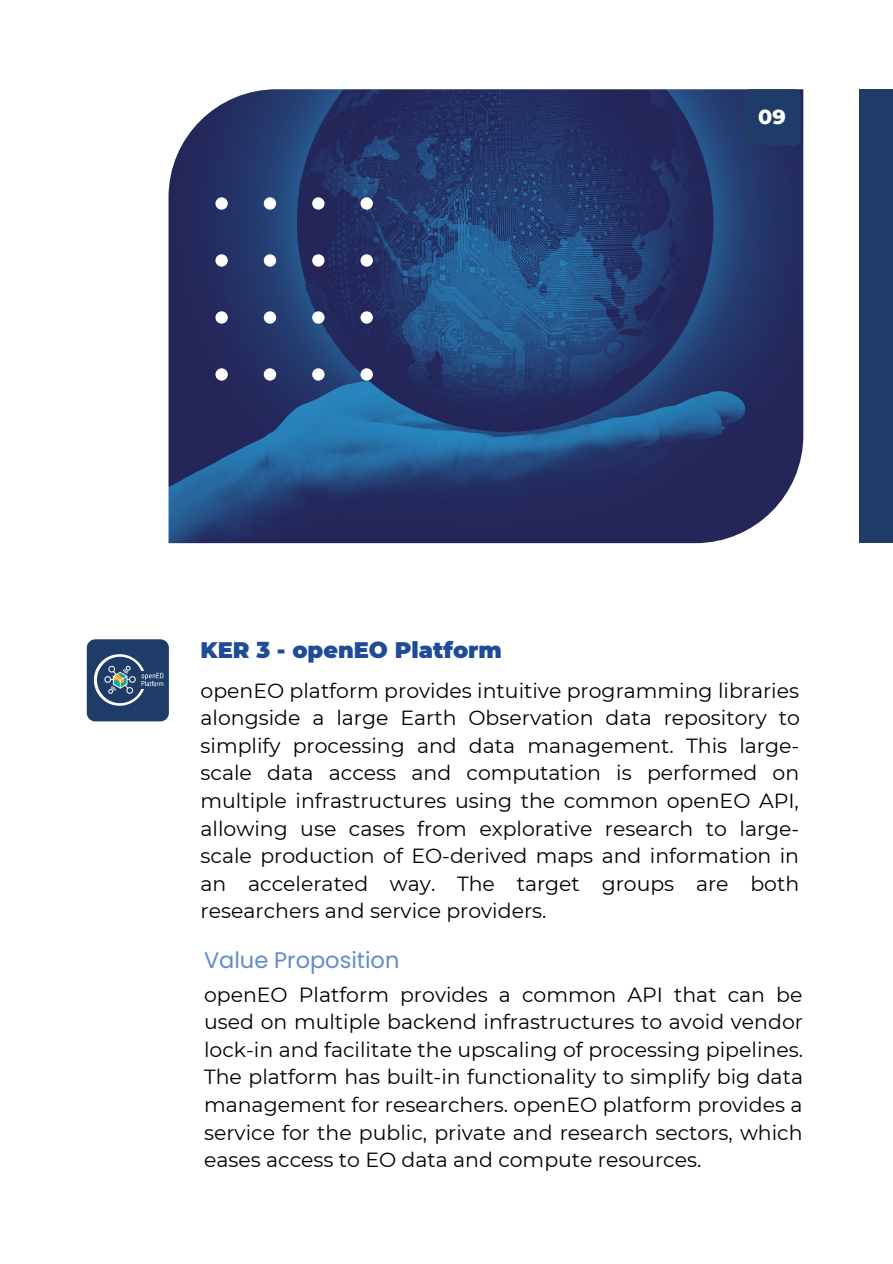
<style>
.page{position:relative;width:893px;height:1264px;background:#fff}
.page>*{position:absolute;margin:0;border:0;box-sizing:border-box;transform-origin:0 0}
.t1{font:900 22.5px "Montserrat";color:#1f4b98}
.t2{font:22.5px "Poppins";color:#618cc9}
.t3{font:800 20.7px "Montserrat";color:#fff}
.t4{font:20.4px/27.6px "Montserrat";color:#000;text-align:justify}
</style>
<div class="page">
<svg style="left:87px;top:639px;width:82px;height:82px;background:#27436e"></svg>
<img style="left:168px;top:89px;width:635px;height:454px">
<div style="left:744px;top:89px;width:56px;height:56px;background:#1f3c69"></div>
<img style="left:90px;top:651px;width:78px;height:54px">
<div style="left:859px;top:89px;width:33px;height:454px;background:#1f3c69"></div>
<svg style="left:215px;top:197px;width:158px;height:183px;background:#324171"></svg>
<p class="t1" style="left:200px;top:636px;width:303px">KER 3 - openEO Platform</p>
<p class="t3" style="left:758px;top:104px;width:29px">09</p>
<p class="t4" style="left:200px;top:676px;width:600px">openEO platform provides intuitive programming libraries alongside a large Earth Observation data repository to simplify processing and data management. This large&shy;scale data access and computation is performed on multiple infrastructures using the common openEO API, allowing use cases from explorative research to large&shy;scale production of EO-derived maps and information in an accelerated way. The target groups are both researchers and service providers.</p>
<p class="t2" style="left:204px;top:944px;width:197px">Value Proposition</p>
<p class="t4" style="left:204px;top:980px;width:600px">openEO Platform provides a common API that can be used on multiple backend infrastructures to avoid vendor lock-in and facilitate the upscaling of processing pipelines.<br>The platform has built-in functionality to simplify big data management for researchers. openEO platform provides a service for the public, private and research sectors, which eases access to EO data and compute resources.</p>
</div>
